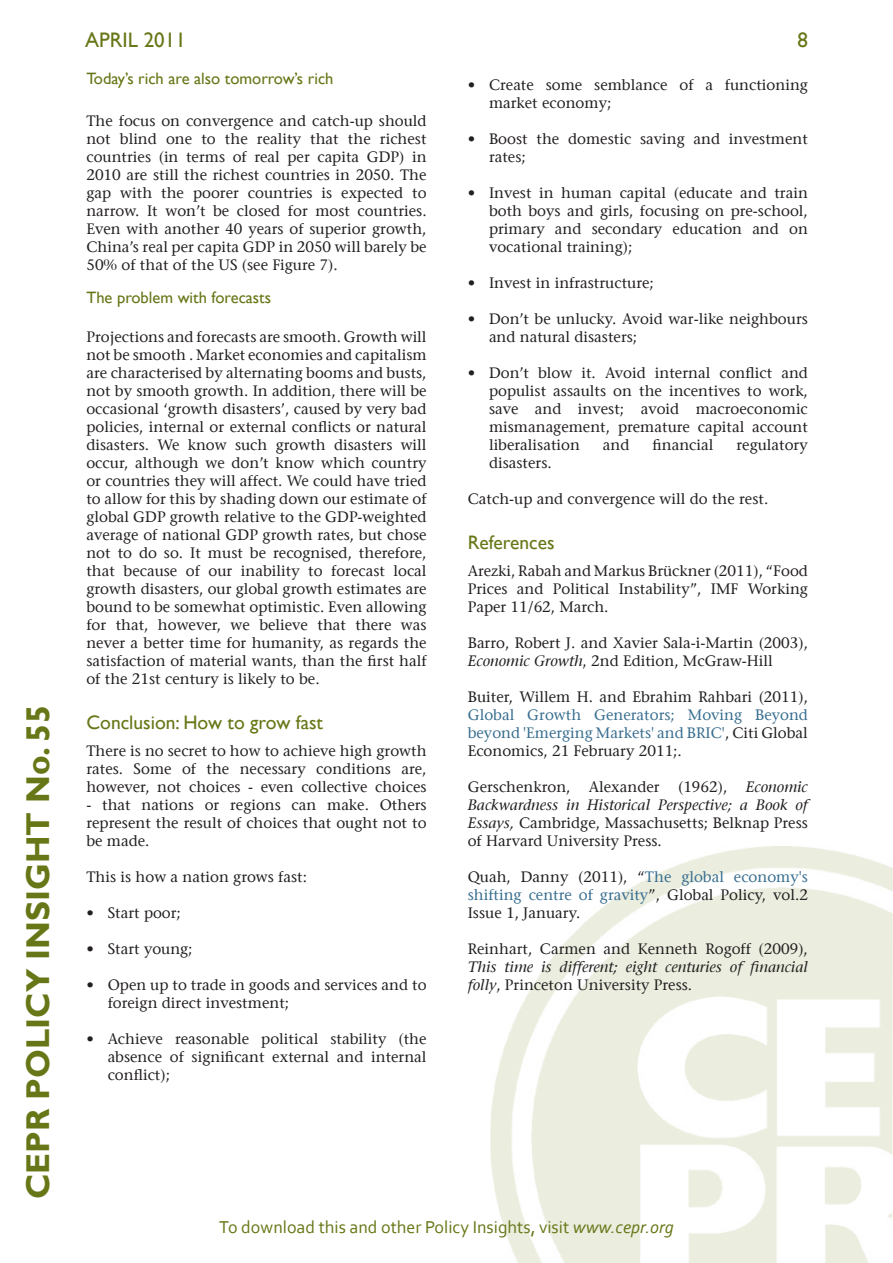
<style>
.page{position:relative;width:893px;height:1263px;background:#fff}
.page>*{position:absolute;margin:0;border:0;box-sizing:border-box;transform-origin:0 0}
.t1{font:700 33px "Gill Sans";color:#677717}
.t2{font:21px "Gill Sans";color:#677717}
.A_Sub-Heading{font:19.5px "Gill Sans";color:#677717}
.t3{font:18px "Corbel";color:#677717}
.B_sub-Heading{font:16.5px "Gill Sans";color:#677717}
.Text{font:15px/18px "Stone Serif";color:#231f20;text-align:justify}
.Bullet_points{font:15px/18px "Stone Serif";color:#231f20}
.s1{font-style:italic}
.s2{color:#386e8f}
</style>
<div class="page">
<img style="left:490px;top:846px;width:403px;height:417px">
<h1 class="t1" style="left:18px;top:1199px;width:496px;rotate:-90deg">CEPR POLICY INSIGHT No. 55</h1>
<h2 class="t2" style="left:85px;top:28px;width:102px">APRIL 2011</h2>
<h2 class="t2" style="left:797px;top:28px;width:12px">8</h2>
<p class="B_sub-Heading" style="left:86px;top:69px;width:249px">Today’s rich are also tomorrow’s rich</p>
<p class="Text" style="left:86px;top:112px;width:342px">The focus on convergence and catch-up should not blind one to the reality that the richest countries (in terms of real per capita GDP) in 2010 are still the richest countries in 2050. The gap with the poorer countries is expected to narrow. It won’t be closed for most countries.<br>Even with another 40 years of superior growth, China’s real per capita GDP in 2050 will barely be 50% of that of the US (see Figure 7).</p>
<p class="B_sub-Heading" style="left:86px;top:287px;width:186px">The problem with forecasts</p>
<p class="Text" style="left:86px;top:328px;width:342px">Projections and forecasts are smooth. Growth will not be smooth . Market economies and capitalism are characterised by alternating booms and busts, not by smooth growth. In addition, there will be occasional ‘growth disasters’, caused by very bad policies, internal or external conflicts or natural disasters. We know such growth disasters will occur, although we don’t know which country or countries they will affect. We could have tried to allow for this by shading down our estimate of global GDP growth relative to the GDP-weighted average of national GDP growth rates, but chose not to do so. It must be recognised, therefore, that because of our inability to forecast local growth disasters, our global growth estimates are bound to be somewhat optimistic. Even allowing for that, however, we believe that there was never a better time for humanity, as regards the satisfaction of material wants, than the first half of the 21st century is likely to be.</p>
<p class="A_Sub-Heading" style="left:86px;top:711px;width:238px">Conclusion: How to grow fast</p>
<p class="Text" style="left:86px;top:742px;width:342px">There is no secret to how to achieve high growth rates. Some of the necessary conditions are, however, not choices - even collective choices</p>
<p class="Text" style="left:86px;top:796px;width:342px">- that nations or regions can make. Others represent the result of choices that ought not to be made.</p>
<p class="Text" style="left:86px;top:868px;width:222px">This is how a nation grows fast:</p>
<p class="Bullet_points" style="left:86px;top:904px;width:96px">• Start poor;</p>
<p class="Bullet_points" style="left:86px;top:940px;width:108px">• Start young;</p>
<p class="Bullet_points" style="left:108px;top:976px;width:320px;text-indent:-21px">• Open up to trade in goods and services and to foreign direct investment;</p>
<p class="Bullet_points" style="left:108px;top:1030px;width:320px;text-align:justify;text-indent:-21px">• Achieve reasonable political stability (the absence of significant external and internal conflict);</p>
<p class="Bullet_points" style="left:489px;top:76px;width:320px;text-indent:-21px">• Create some semblance of a functioning market economy;</p>
<p class="Bullet_points" style="left:489px;top:130px;width:320px;text-indent:-21px">• Boost the domestic saving and investment rates;</p>
<p class="Bullet_points" style="left:489px;top:184px;width:320px;text-align:justify;text-indent:-21px">• Invest in human capital (educate and train both boys and girls, focusing on pre-school, primary and secondary education and on vocational training);</p>
<p class="Bullet_points" style="left:468px;top:274px;width:188px">• Invest in infrastructure;</p>
<p class="Bullet_points" style="left:489px;top:310px;width:320px;text-indent:-21px">• Don’t be unlucky. Avoid war-like neighbours and natural disasters;</p>
<p class="Bullet_points" style="left:489px;top:364px;width:320px;text-align:justify;text-indent:-21px">• Don’t blow it. Avoid internal conflict and populist assaults on the incentives to work, save and invest; avoid macroeconomic mismanagement, premature capital account liberalisation</p>
<p class="Bullet_points" style="left:603px;top:436px;width:28px">and</p>
<p class="Bullet_points" style="left:652px;top:436px;width:62px">financial</p>
<p class="Bullet_points" style="left:736px;top:436px;width:73px">regulatory</p>
<p class="Bullet_points" style="left:489px;top:454px;width:64px">disasters.</p>
<p class="Text" style="left:468px;top:490px;width:302px">Catch-up and convergence will do the rest.</p>
<p class="A_Sub-Heading" style="left:468px;top:531px;width:88px">References</p>
<p class="Text" style="left:468px;top:562px;width:342px">Arezki, Rabah and Markus Brückner (2011), “Food Prices and Political Instability”, IMF Working Paper 11/62, March.</p>
<p class="Text" style="left:468px;top:634px;width:342px">Barro, Robert J. and Xavier Sala-i-Martin (2003),<br><span class="s1">Economic Growth</span>, 2nd Edition, McGraw-Hill</p>
<p class="Text" style="left:468px;top:688px;width:342px">Buiter, Willem H. and Ebrahim Rahbari (2011), <span class="s2">Global Growth Generators; Moving Beyond beyond 'Emerging Markets' and BRIC'</span>, Citi Global Economics, 21 February 2011;.</p>
<p class="Text" style="left:468px;top:778px;width:342px">Gerschenkron, Alexander (1962), <span class="s1">Economic Backwardness in Historical Perspective; a Book of Essays,</span> Cambridge, Massachusetts; Belknap Press of Harvard University Press.</p>
<p class="Text" style="left:468px;top:868px;width:342px">Quah, Danny (2011), “<span class="s2">The global economy's shifting centre of gravity</span>”, Global Policy, vol.2<br>Issue 1, January.</p>
<p class="Text" style="left:468px;top:940px;width:342px">Reinhart, Carmen and Kenneth Rogoff (2009), <span class="s1">This time is different; eight centuries of financial folly</span>, Princeton University Press.</p>
<p class="t3" style="left:219px;top:1216px;width:456px">To download this and other Policy Insights, visit <span class="s1">www.cepr.org</span></p>
</div>
